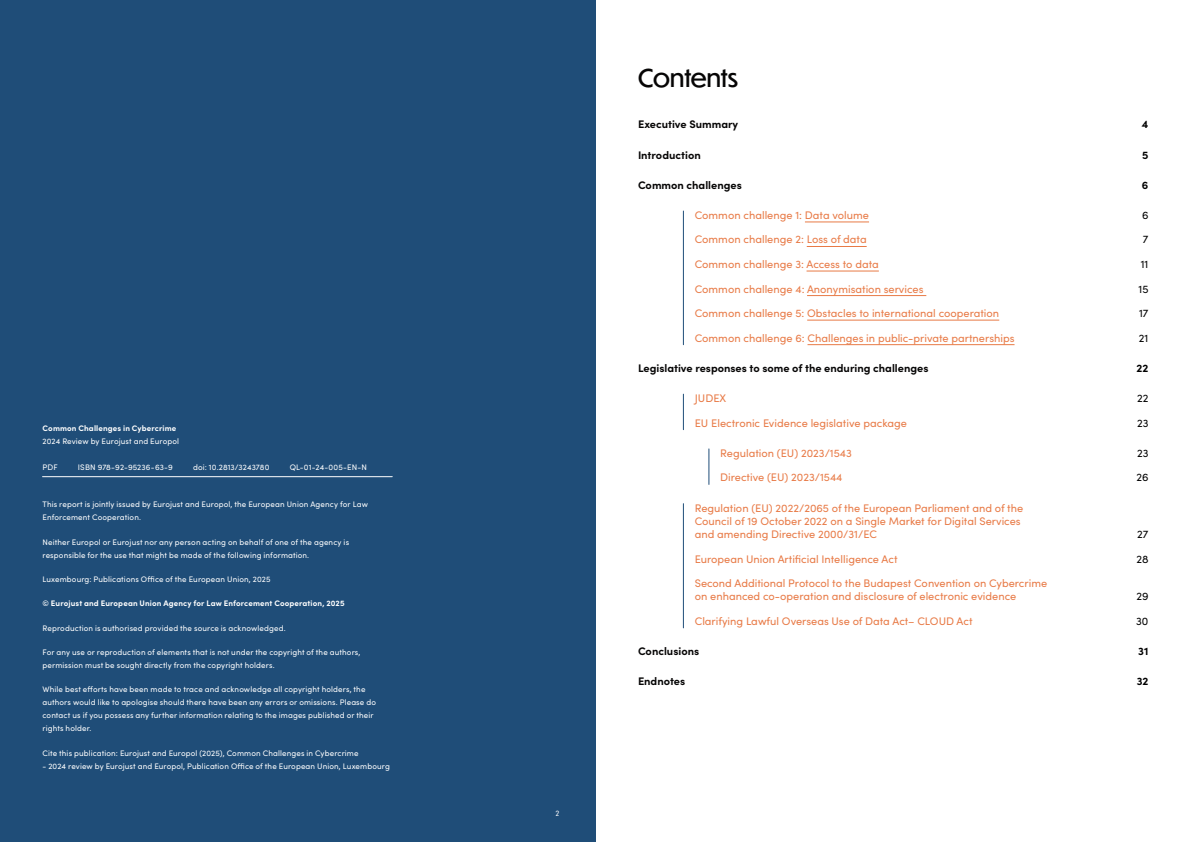
<style>
.page{position:relative;width:1191px;height:842px;background:#fff}
.page>*{position:absolute;margin:0;border:0;box-sizing:border-box;transform-origin:0 0}
.t1{font:24px "Dunbar Tall";color:#060505}
.t2{font:11px/13.2px "Sofia Pro";color:#e87a46}
.t3{font:700 11px "Sofia Pro";color:#060505}
.t4{font:11px "Sofia Pro";color:#000}
.t5{font:700 11px "Sofia Pro";color:#000}
.t6{font:8px/13px "Sofia Pro";letter-spacing:.015em;color:#fff}
.t7{font:700 8px "Sofia Pro";letter-spacing:.015em;color:#fff}
.t8{font:8px "Neuzeit Gro";color:#fff}
</style>
<div class="page">
<div style="left:0;top:0;width:595px;height:842px;background:#1f4d78"></div>
<hr style="left:43px;top:476px;width:349px;height:1px;background:#fff">
<hr style="left:683px;top:211px;width:1px;height:134px;background:#1f4d78">
<hr style="left:805px;top:221px;width:64px;height:1px;background:#e87a46">
<hr style="left:806px;top:246px;width:60px;height:1px;background:#e87a46">
<hr style="left:806px;top:270px;width:73px;height:1px;background:#e87a46">
<hr style="left:807px;top:295px;width:119px;height:1px;background:#e87a46">
<hr style="left:807px;top:320px;width:192px;height:1px;background:#e87a46">
<hr style="left:807px;top:344px;width:207px;height:1px;background:#e87a46">
<hr style="left:683px;top:394px;width:1px;height:36px;background:#1f4d78">
<hr style="left:708px;top:449px;width:1px;height:35px;background:#1f4d78">
<hr style="left:683px;top:504px;width:1px;height:124px;background:#1f4d78">
<p class="t7" style="left:43px;top:422px;width:135px">Common Challenges in Cybercrime</p>
<p class="t6" style="left:43px;top:434px;width:138px">2024 Review by Eurojust and Europol</p>
<p class="t6" style="left:43px;top:460px;width:17px">PDF</p>
<p class="t6" style="left:78px;top:460px;width:96px">ISBN 978-92-95236-63-9</p>
<p class="t6" style="left:193px;top:460px;width:78px">doi: 10.2813/3243780</p>
<p class="t6" style="left:290px;top:460px;width:79px">QL-01-24-005-EN-N</p>
<p class="t6" style="left:43px;top:497px;width:327px">This report is jointly issued by Eurojust and Europol, the European Union Agency for Law<br>Enforcement Cooperation.</p>
<p class="t6" style="left:43px;top:535px;width:308px">Neither Europol or Eurojust nor any person acting on behalf of one of the agency is responsible for the use that might be made of the following information.</p>
<p class="t6" style="left:43px;top:572px;width:229px">Luxembourg: Publications Office of the European Union, 2025</p>
<p class="t7" style="left:43px;top:597px;width:304px">© Eurojust and European Union Agency for Law Enforcement Cooperation, 2025</p>
<p class="t6" style="left:43px;top:621px;width:245px">Reproduction is authorised provided the source is acknowledged.</p>
<p class="t6" style="left:43px;top:645px;width:319px">For any use or reproduction of elements that is not under the copyright of the authors, permission must be sought directly from the copyright holders.</p>
<p class="t6" style="left:43px;top:682px;width:335px">While best efforts have been made to trace and acknowledge all copyright holders, the authors would like to apologise should there have been any errors or omissions. Please do contact us if you possess any further information relating to the images published or their rights holder.</p>
<p class="t6" style="left:43px;top:746px;width:317px">Cite this publication: Eurojust and Europol (2025), Common Challenges in Cybercrime</p>
<p class="t6" style="left:43px;top:759px;width:349px">- 2024 review by Eurojust and Europol, Publication Office of the European Union, Luxembourg</p>
<p class="t8" style="left:555px;top:809px;width:5px">2</p>
<h1 class="t1" style="left:638px;top:60px;width:102px">Contents</h1>
<h2 class="t3" style="left:638px;top:116px;width:102px">Executive Summary</h2>
<h2 class="t5" style="left:1141px;top:116px;width:8px">4</h2>
<h2 class="t3" style="left:638px;top:146px;width:64px">Introduction</h2>
<h2 class="t5" style="left:1142px;top:146px;width:8px">5</h2>
<h2 class="t3" style="left:638px;top:176px;width:105px">Common challenges</h2>
<h2 class="t5" style="left:1142px;top:176px;width:8px">6</h2>
<h2 class="t2" style="left:694px;top:208px;width:176px">Common challenge 1: Data volume</h2>
<h2 class="t4" style="left:1142px;top:207px;width:8px">6</h2>
<h2 class="t2" style="left:694px;top:232px;width:173px">Common challenge 2: Loss of data</h2>
<h2 class="t4" style="left:1142px;top:232px;width:7px">7</h2>
<h2 class="t2" style="left:694px;top:257px;width:186px">Common challenge 3: Access to data</h2>
<h2 class="t4" style="left:1140px;top:256px;width:9px">11</h2>
<h2 class="t2" style="left:694px;top:281px;width:230px">Common challenge 4: Anonymisation services</h2>
<h2 class="t4" style="left:1138px;top:281px;width:11px">15</h2>
<h2 class="t2" style="left:694px;top:306px;width:306px">Common challenge 5: Obstacles to international cooperation</h2>
<h2 class="t4" style="left:1139px;top:305px;width:11px">17</h2>
<h2 class="t2" style="left:694px;top:331px;width:321px">Common challenge 6: Challenges in public-private partnerships</h2>
<h2 class="t4" style="left:1139px;top:330px;width:11px">21</h2>
<h2 class="t3" style="left:638px;top:359px;width:292px">Legislative responses to some of the enduring challenges</h2>
<h2 class="t5" style="left:1136px;top:359px;width:13px">22</h2>
<h2 class="t2" style="left:694px;top:391px;width:33px">JUDEX</h2>
<h2 class="t4" style="left:1137px;top:390px;width:13px">22</h2>
<h2 class="t2" style="left:694px;top:416px;width:214px">EU Electronic Evidence legislative package</h2>
<h2 class="t4" style="left:1137px;top:415px;width:13px">23</h2>
<h2 class="t2" style="left:720px;top:446px;width:133px">Regulation (EU) 2023/1543</h2>
<h2 class="t4" style="left:1137px;top:445px;width:13px">23</h2>
<h2 class="t2" style="left:720px;top:470px;width:124px">Directive (EU) 2023/1544</h2>
<h2 class="t4" style="left:1136px;top:469px;width:14px">26</h2>
<h2 class="t2" style="left:694px;top:500px;width:330px">Regulation (EU) 2022/2065 of the European Parliament and of the<br>Council of 19 October 2022 on a Single Market for Digital Services and amending Directive 2000/31/EC</h2>
<h2 class="t4" style="left:1137px;top:526px;width:13px">27</h2>
<h2 class="t2" style="left:694px;top:551px;width:204px">European Union Artificial Intelligence Act</h2>
<h2 class="t4" style="left:1136px;top:551px;width:14px">28</h2>
<h2 class="t2" style="left:694px;top:576px;width:354px">Second Additional Protocol to the Budapest Convention on Cybercrime on enhanced co-operation and disclosure of electronic evidence</h2>
<h2 class="t4" style="left:1136px;top:588px;width:14px">29</h2>
<h2 class="t2" style="left:694px;top:614px;width:279px">Clarifying Lawful Overseas Use of Data Act– CLOUD Act</h2>
<h2 class="t4" style="left:1136px;top:613px;width:14px">30</h2>
<h2 class="t3" style="left:638px;top:643px;width:63px">Conclusions</h2>
<h2 class="t5" style="left:1138px;top:643px;width:12px">31</h2>
<h2 class="t3" style="left:638px;top:673px;width:49px">Endnotes</h2>
<h2 class="t5" style="left:1136px;top:673px;width:13px">32</h2>
</div>
